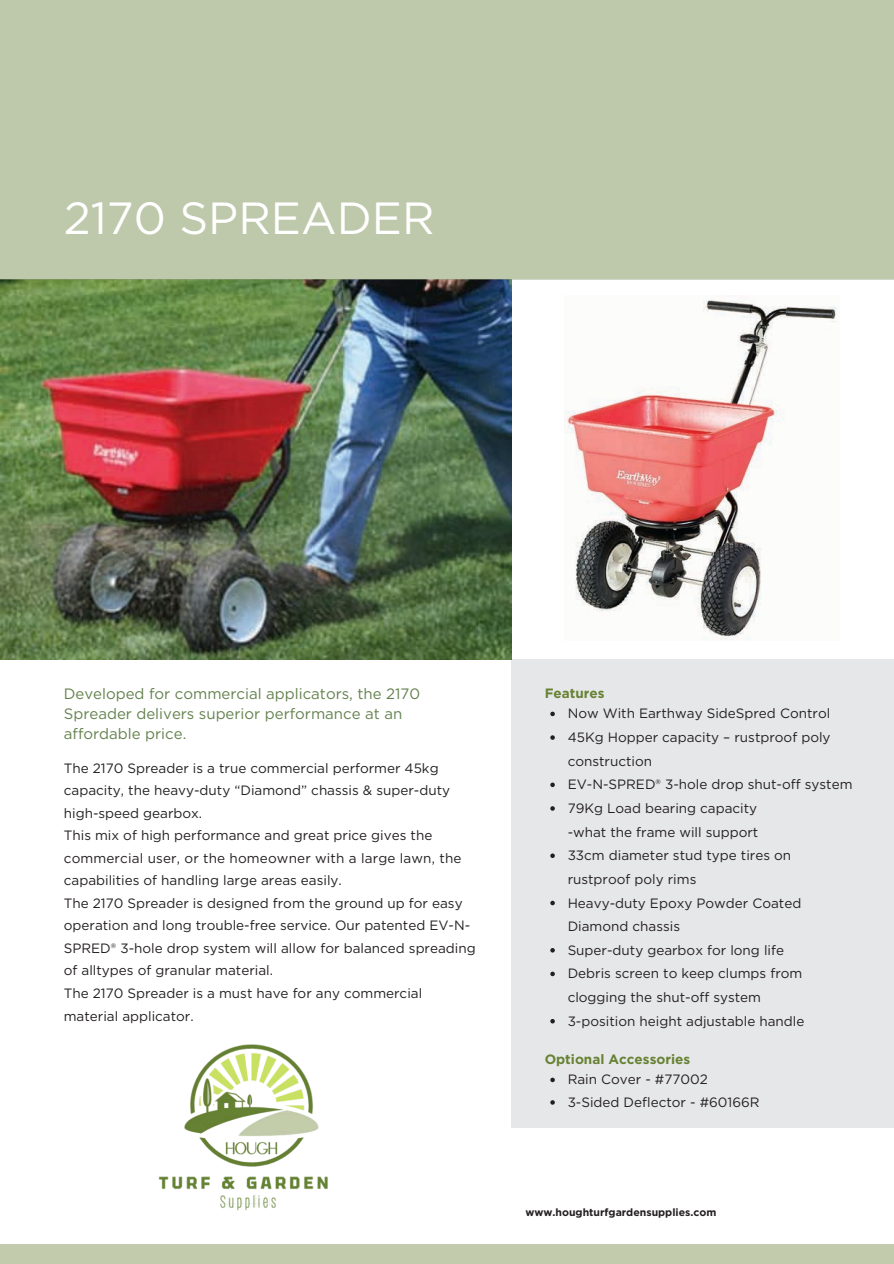
<style>
.page{position:relative;width:894px;height:1264px;background:#fff}
.page>*{position:absolute;margin:0;border:0;box-sizing:border-box;transform-origin:0 0}
.t1{font:45px "Gotham";color:#fff}
.t2{font:15px/20.2px "Gotham";color:#63814d}
.t3{font:13.5px/22.5px "Gotham";color:#231f20}
.t4{font:700 13.5px "Gotham";color:#678234}
.t5{font:700 10.5px "Gotham";color:#231f20}
</style>
<div class="page">
<img style="left:564px;top:300px;width:273px;height:340px">
<div style="left:510px;top:659px;width:383px;height:468px;background:#e6e7e8"></div>
<img style="left:0;top:286px;width:511px;height:373px">
<div style="left:0;top:1244px;width:893px;height:19px;background:#c2ccac"></div>
<div style="left:0;top:0;width:893px;height:286px;background:#bec8aa"></div>
<img style="left:158px;top:1044px;width:170px;height:167px">
<svg style="left:550px;top:1077px;width:4px;height:5px"></svg>
<svg style="left:550px;top:1100px;width:4px;height:4px"></svg>
<svg style="left:550px;top:711px;width:4px;height:5px"></svg>
<svg style="left:550px;top:735px;width:4px;height:4px"></svg>
<svg style="left:550px;top:782px;width:4px;height:5px"></svg>
<svg style="left:550px;top:806px;width:4px;height:4px"></svg>
<svg style="left:550px;top:853px;width:4px;height:5px"></svg>
<svg style="left:550px;top:900px;width:4px;height:5px"></svg>
<svg style="left:550px;top:948px;width:4px;height:4px"></svg>
<svg style="left:550px;top:971px;width:4px;height:5px"></svg>
<svg style="left:550px;top:1019px;width:4px;height:4px"></svg>
<p class="t1" style="left:64px;top:190px;width:372px">2170 SPREADER</p>
<p class="t2" style="left:64px;top:683px;width:358px">Developed for commercial applicators, the 2170</p>
<p class="t4" style="left:544px;top:685px;width:61px">Features</p>
<p class="t2" style="left:64px;top:703px;width:340px">Spreader delivers superior performance at an affordable price.</p>
<p class="t3" style="left:567px;top:702px;width:264px">Now With Earthway SideSpred Control</p>
<p class="t3" style="left:567px;top:725px;width:264px;line-height:23.7px">45Kg Hopper capacity – rustproof poly construction</p>
<p class="t3" style="left:567px;top:773px;width:286px">EV-N-SPRED® 3-hole drop shut-off system</p>
<p class="t3" style="left:567px;top:796px;width:192px;line-height:23.7px">79Kg Load bearing capacity -what the frame will support</p>
<p class="t3" style="left:567px;top:843px;width:225px;line-height:23.7px">33cm diameter stud type tires on rustproof poly rims</p>
<p class="t3" style="left:567px;top:890px;width:235px;line-height:23.7px">Heavy-duty Epoxy Powder Coated<br>Diamond chassis</p>
<p class="t3" style="left:567px;top:938px;width:218px">Super-duty gearbox for long life</p>
<p class="t3" style="left:567px;top:961px;width:236px;line-height:23.7px">Debris screen to keep clumps from clogging the shut-off system</p>
<h3 class="t3" style="left:567px;top:1009px;width:238px">3-position height adjustable handle</h3>
<p class="t3" style="left:64px;top:756px;width:413px">The 2170 Spreader is a true commercial performer 45kg capacity, the heavy-duty “Diamond” chassis &amp; super-duty high-speed gearbox.<br>This mix of high performance and great price gives the commercial user, or the homeowner with a large lawn, the capabilities of handling large areas easily.<br>The 2170 Spreader is designed from the ground up for easy operation and long trouble-free service. Our patented EV-N-SPRED® 3-hole drop system will allow for balanced spreading of alltypes of granular material.<br>The 2170 Spreader is a must have for any commercial material applicator.</p>
<p class="t4" style="left:544px;top:1051px;width:147px">Optional Accessories</p>
<h3 class="t3" style="left:567px;top:1068px;width:142px">Rain Cover - #77002</h3>
<p class="t3" style="left:567px;top:1090px;width:193px">3-Sided Deflector - #60166R</p>
<h1 class="t5" style="left:525px;top:1205px;width:192px">www.houghturfgardensupplies.com</h1>
</div>
